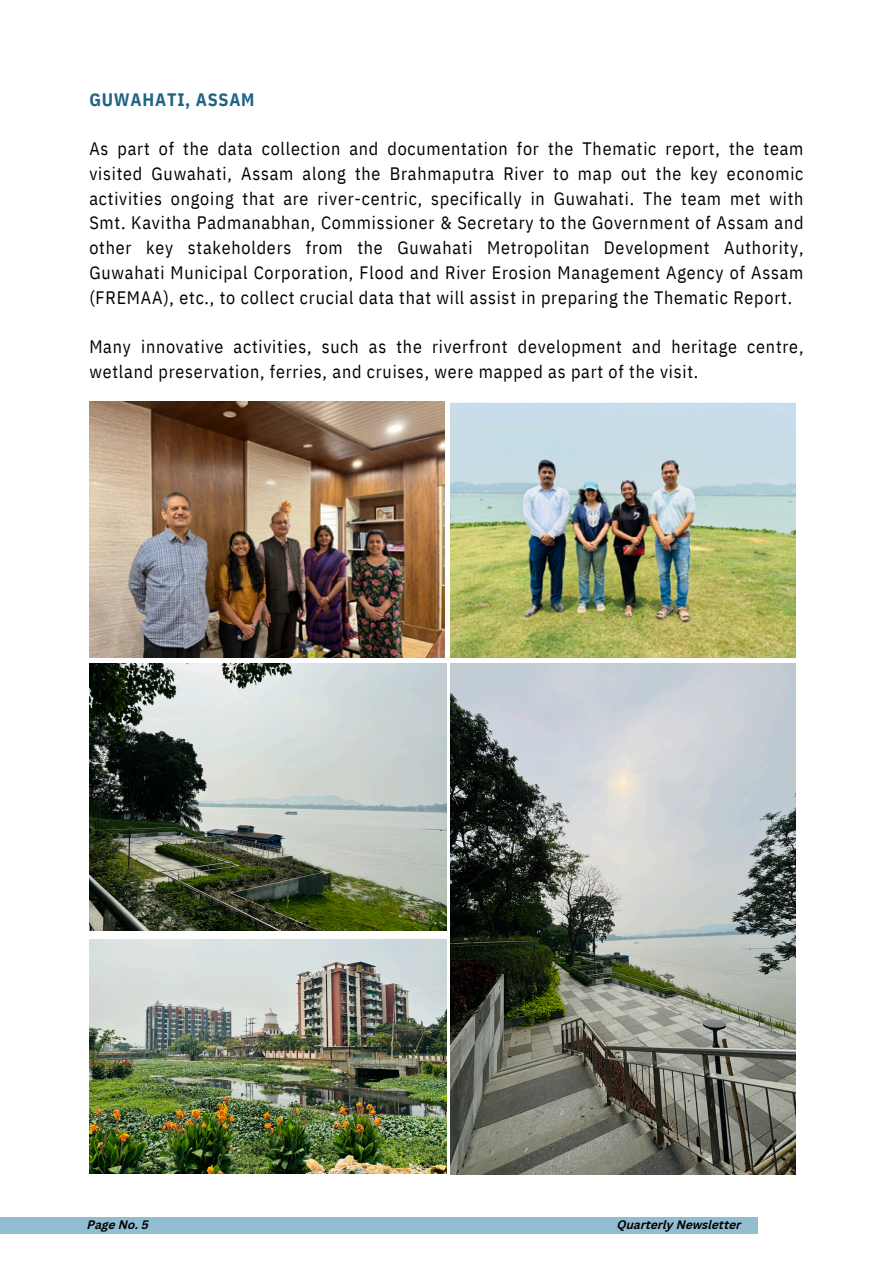
<style>
.page{position:relative;width:894px;height:1264px;background:#fff}
.page>*{position:absolute;margin:0;border:0;box-sizing:border-box;transform-origin:0 0}
.t1{font:18px/24.8px "IBM Plex Sans Cond";letter-spacing:.045em;color:#000;text-align:justify}
.t2{font:700 18px "IBM Plex Sans Cond";letter-spacing:.045em;color:#206482}
.t3{font:italic 700 12px "Canva Sans";color:#000}
</style>
<div class="page">
<div style="left:0;top:1217px;width:757px;height:16px;background:#92bcd0"></div>
<img style="left:89px;top:401px;width:356px;height:256px">
<img style="left:89px;top:939px;width:357px;height:234px">
<img style="left:89px;top:663px;width:357px;height:267px">
<img style="left:450px;top:663px;width:345px;height:510px">
<img style="left:450px;top:402px;width:345px;height:255px">
<p class="t2" style="left:89px;top:87px;width:167px">GUWAHATI, ASSAM</p>
<p class="t1" style="left:89px;top:136px;width:715px">As part of the data collection and documentation for the Thematic report, the team visited Guwahati, Assam along the Brahmaputra River to map out the key economic activities ongoing that are river-centric, specifically in Guwahati. The team met with Smt. Kavitha Padmanabhan, Commissioner &amp; Secretary to the Government of Assam and other key stakeholders from the Guwahati Metropolitan Development Authority, Guwahati Municipal Corporation, Flood and River Erosion Management Agency of Assam (FREMAA), etc., to collect crucial data that will assist in preparing the Thematic Report.</p>
<p class="t1" style="left:89px;top:334px;width:715px">Many innovative activities, such as the riverfront development and heritage centre, wetland preservation, ferries, and cruises, were mapped as part of the visit.</p>
<h1 class="t3" style="left:87px;top:1219px;width:63px">Page No. 5</h1>
<h2 class="t3" style="left:617px;top:1219px;width:125px">Quarterly Newsletter</h2>
</div>
